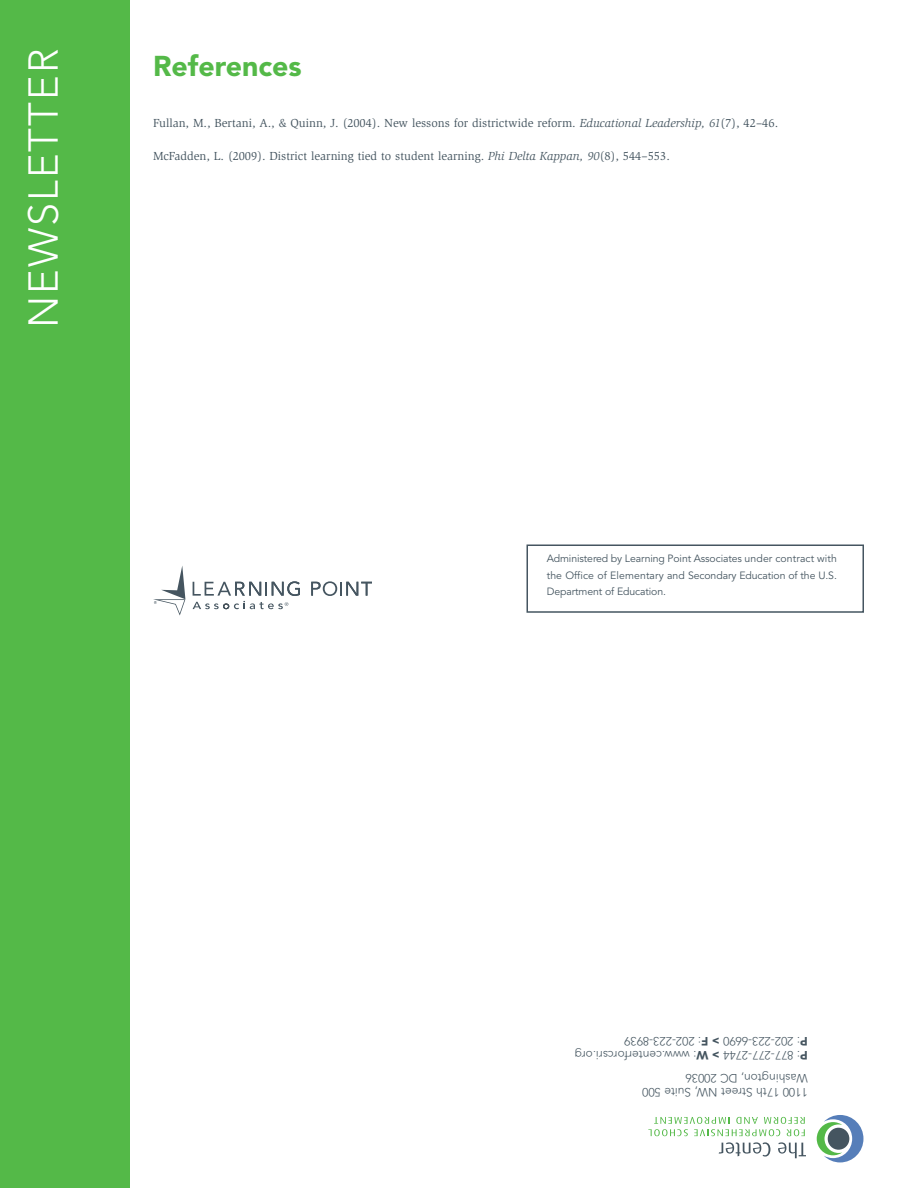
<style>
.page{position:relative;width:918px;height:1188px;background:#fff}
.page>*{position:absolute;margin:0;border:0;box-sizing:border-box;transform-origin:0 0}
.t1{font:300 41.4px "Avenir";letter-spacing:.05em;color:#fff}
.t2{font:900 28.5px "Avenir";color:#54b948}
.t3{font:12px "Slimbach";color:#455560}
.t4{font:300 12px/14.4px "Avenir";color:#455560}
.t5{font:10.5px/16.5px "Avenir";letter-spacing:-.01em;color:#455560;text-align:justify}
.s1{font-style:italic}
.s2{font-weight:900}
</style>
<div class="page">
<div style="left:0;top:0;width:129px;height:1188px;background:#54b948"></div>
<svg style="left:817px;top:1115px;width:46px;height:47px"></svg>
<div style="left:828px;top:1128px;width:21px;height:22px;background:#455560;border-radius:50%"></div>
<svg style="left:648px;top:1117px;width:157px;height:19px"></svg>
<svg style="left:778px;top:1142px;width:28px;height:16px"></svg>
<svg style="left:719px;top:1142px;width:51px;height:15px"></svg>
<svg style="left:311px;top:581px;width:61px;height:15px"></svg>
<svg style="left:153px;top:566px;width:32px;height:50px"></svg>
<svg style="left:193px;top:581px;width:107px;height:28px"></svg>
<div style="left:526px;top:544px;width:338px;height:69px;border:2px solid #455560"></div>
<h1 class="t1" style="left:19px;top:328px;width:281px;rotate:-90deg">NEWSLETTER</h1>
<h2 class="t2" style="left:153px;top:48px;width:150px">References</h2>
<p class="t3" style="left:153px;top:116px;width:627px">Fullan, M., Bertani, A., &amp; Quinn, J. (2004). New lessons for districtwide reform. <span class="s1">Educational Leadership, 61</span>(7), 42–46.</p>
<p class="t3" style="left:153px;top:149px;width:518px">McFadden, L. (2009). District learning tied to student learning. <span class="s1">Phi Delta Kappan, 90</span>(8), 544–553.</p>
<p class="t5" style="left:547px;top:551px;width:292px">Administered by Learning Point Associates under contract with the Office of Elementary and Secondary Education of the U.S.<br>Department of Education.</p>
<p class="t4" style="left:808px;top:1062px;width:235px;line-height:13.5px;rotate:-180deg"><span class="s2">P</span>: 877-277-2744 <span class="s2">&gt; W</span>: www.centerforcsri.org<br><span class="s2">P</span>: 202-223-6690 <span class="s2">&gt; F</span> : 202-223-8939</p>
<p class="t4" style="left:808px;top:1099px;width:167px;rotate:-180deg">1100 17th Street NW, Suite 500<br>Washington, DC 20036</p>
</div>
